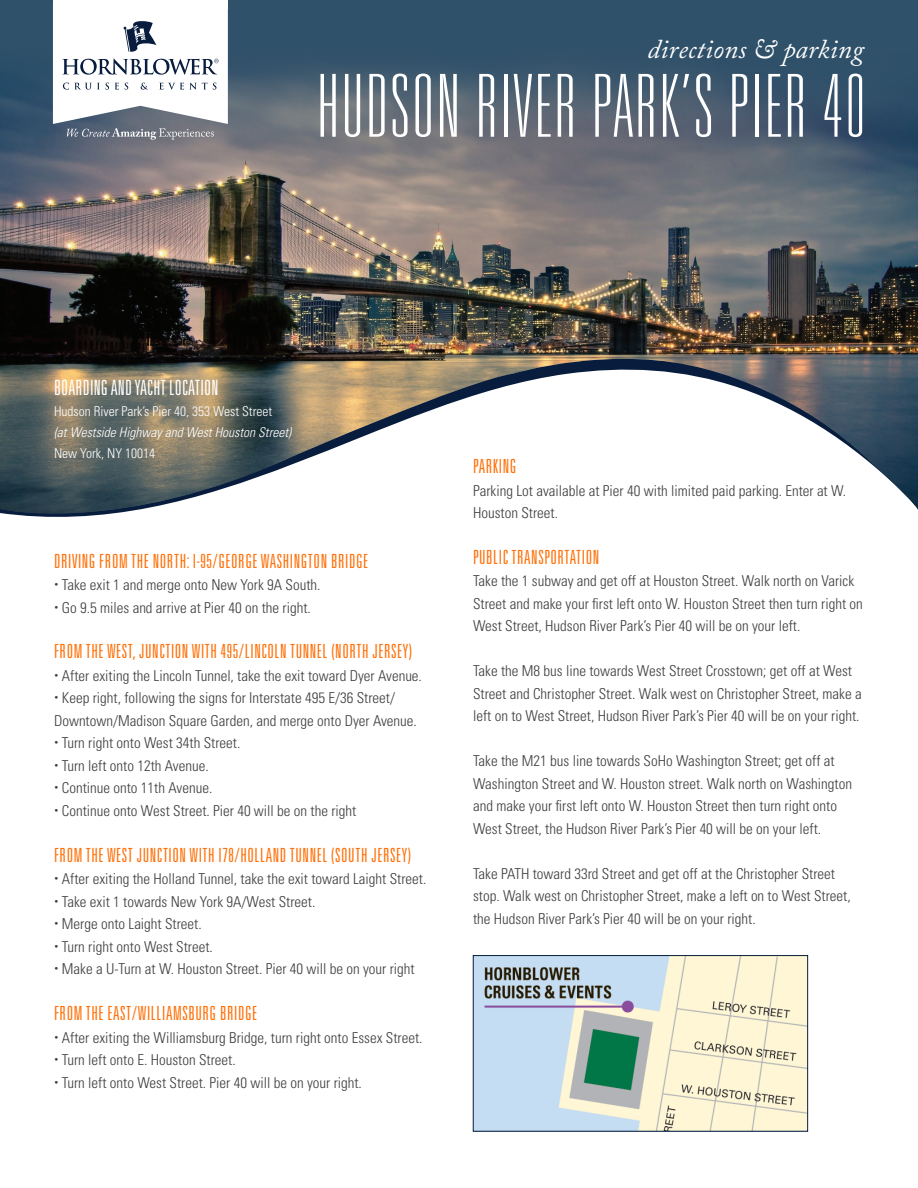
<style>
.page{position:relative;width:918px;height:1188px;background:#fff}
.page>*{position:absolute;margin:0;border:0;box-sizing:border-box;transform-origin:0 0}
.t1{font:100 ultra-condensed 87px "Univers LT Std";letter-spacing:.04em;color:#fff}
.t2{font:italic 27px "Adobe Caslon Pro";letter-spacing:.01em;color:#fff}
.t3{font:300 ultra-condensed 21px "Univers LT Std";letter-spacing:.01em;color:#fff}
.t4{font:300 ultra-condensed 19.5px "Univers LT Std";letter-spacing:.03em;color:#ff710a}
.t5{font:300 condensed 15px/22.5px "Univers LT Std";color:#3e3e3f}
.t6{font:300 condensed 13.5px "Univers LT Std";color:#fff}
.t7{font:italic 300 condensed 13.5px "Univers LT Std";color:#fff}
</style>
<div class="page">
<div style="left:0;top:0;width:918px;height:49px;background:#30516a"></div>
<img style="left:0;top:49px;width:918px;height:468px">
<img style="left:475px;top:957px;width:331px;height:172px">
<div style="left:473px;top:955px;width:335px;height:176px;border:1px solid #081d3e"></div>
<svg style="left:53px;top:8px;width:175px;height:132px"></svg>
<div style="left:53px;top:0;width:175px;height:8px;background:#fff"></div>
<p class="t2" style="left:647px;top:33px;width:218px">directions &amp; parking</p>
<p class="t1" style="left:318px;top:62px;width:549px">HUDSON RIVER PARK’S PIER 40</p>
<p class="t3" style="left:54px;top:377px;width:166px">BOARDING AND YACHT LOCATION</p>
<p class="t6" style="left:54px;top:403px;width:220px">Hudson River Park’s Pier 40, 353 West Street</p>
<p class="t7" style="left:54px;top:424px;width:239px">(at Westside Highway and West Houston Street)</p>
<p class="t6" style="left:54px;top:445px;width:103px">New York, NY 10014</p>
<p class="t4" style="left:54px;top:550px;width:316px">DRIVING FROM THE NORTH: I-95/GEORGE WASHINGTON BRIDGE</p>
<p class="t5" style="left:54px;top:574px;width:268px"><sup>•</sup> Take exit 1 and merge onto New York 9A South.</p>
<p class="t5" style="left:54px;top:596px;width:258px"><sup>•</sup> Go 9.5 miles and arrive at Pier 40 on the right.</p>
<p class="t4" style="left:54px;top:641px;width:360px">FROM THE WEST, JUNCTION WITH 495/LINCOLN TUNNEL (NORTH JERSEY)</p>
<p class="t5" style="left:54px;top:664px;width:369px"><sup>•</sup> After exiting the Lincoln Tunnel, take the exit toward Dyer Avenue.</p>
<p class="t5" style="left:54px;top:687px;width:343px"><sup>•</sup> Keep right, following the signs for Interstate 495 E/36 Street/</p>
<p class="t5" style="left:54px;top:709px;width:364px">Downtown/Madison Square Garden, and merge onto Dyer Avenue.</p>
<p class="t5" style="left:54px;top:732px;width:188px"><sup>•</sup> Turn right onto West 34th Street.</p>
<p class="t5" style="left:54px;top:754px;width:156px"><sup>•</sup> Turn left onto 12th Avenue.</p>
<p class="t5" style="left:54px;top:777px;width:160px"><sup>•</sup> Continue onto 11th Avenue.</p>
<p class="t5" style="left:54px;top:799px;width:304px"><sup>•</sup> Continue onto West Street. Pier 40 will be on the right</p>
<p class="t4" style="left:54px;top:845px;width:358px">FROM THE WEST JUNCTION WITH I78/HOLLAND TUNNEL (SOUTH JERSEY)</p>
<p class="t5" style="left:54px;top:868px;width:374px"><sup>•</sup> After exiting the Holland Tunnel, take the exit toward Laight Street.</p>
<p class="t5" style="left:54px;top:890px;width:263px"><sup>•</sup> Take exit 1 towards New York 9A/West Street.</p>
<p class="t5" style="left:54px;top:913px;width:149px"><sup>•</sup> Merge onto Laight Street.</p>
<p class="t5" style="left:54px;top:935px;width:160px"><sup>•</sup> Turn right onto West Street.</p>
<p class="t5" style="left:54px;top:958px;width:362px"><sup>•</sup> Make a U-Turn at W. Houston Street. Pier 40 will be on your right</p>
<p class="t4" style="left:54px;top:1003px;width:205px">FROM THE EAST/WILLIAMSBURG BRIDGE</p>
<p class="t5" style="left:54px;top:1026px;width:370px"><sup>•</sup> After exiting the Williamsburg Bridge, turn right onto Essex Street.</p>
<p class="t5" style="left:54px;top:1049px;width:183px"><sup>•</sup> Turn left onto E. Houston Street.</p>
<p class="t5" style="left:54px;top:1071px;width:309px"><sup>•</sup> Turn left onto West Street. Pier 40 will be on your right.</p>
<p class="t4" style="left:473px;top:456px;width:45px">PARKING</p>
<p class="t5" style="left:473px;top:479px;width:375px">Parking Lot available at Pier 40 with limited paid parking. Enter at W.<br>Houston Street.</p>
<p class="t4" style="left:473px;top:547px;width:128px">PUBLIC TRANSPORTATION</p>
<p class="t5" style="left:473px;top:570px;width:391px">Take the 1 subway and get off at Houston Street. Walk north on Varick<br>Street and make your first left onto W. Houston Street then turn right on<br>West Street, Hudson River Park’s Pier 40 will be on your left.</p>
<p class="t5" style="left:473px;top:660px;width:390px">Take the M8 bus line towards West Street Crosstown; get off at West<br>Street and Christopher Street. Walk west on Christopher Street, make a left on to West Street, Hudson River Park’s Pier 40 will be on your right.</p>
<p class="t5" style="left:473px;top:750px;width:380px">Take the M21 bus line towards SoHo Washington Street; get off at Washington Street and W. Houston street. Walk north on Washington and make your first left onto W. Houston Street then turn right onto West Street, the Hudson River Park’s Pier 40 will be on your left.</p>
<p class="t5" style="left:473px;top:862px;width:379px">Take PATH toward 33rd Street and get off at the Christopher Street stop. Walk west on Christopher Street, make a left on to West Street, the Hudson River Park’s Pier 40 will be on your right.</p>
</div>
